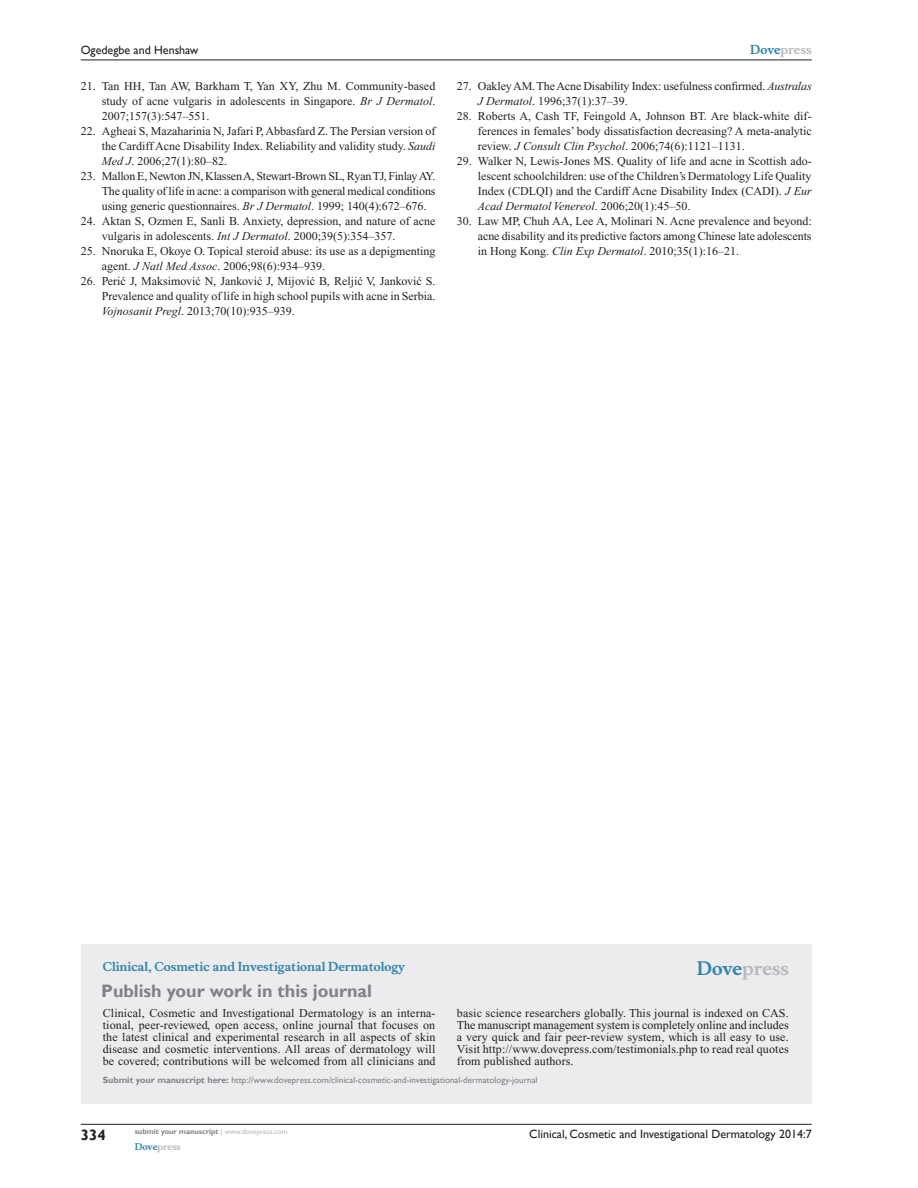
<style>
.page{position:relative;width:918px;height:1188px;background:#fff}
.page>*{position:absolute;margin:0;border:0;box-sizing:border-box;transform-origin:0 0}
.PromBx-H1{font:700 18px "Gill Sans";color:#808285}
.PromBx-Brand{font:700 18px "Musee";color:#b8b9bc}
.t1{font:700 15px "Gill Sans";color:#231f20}
.RefNL2{font:12px/15px "Times New Roman";color:#231f20;text-align:justify}
.PromBx-Tx{font:12px/12px "Times New Roman";letter-spacing:.01em;color:#231f20;text-align:justify}
.t2{font:12px "Gill Sans";color:#231f20}
.PromBx-JrnlName{font:700 12px "Musee";color:#3485ae}
.t3{font:700 12px "Musee";color:#b8b9bc}
.PromBx-SubmitMssWebA{font:9px "Gill Sans";color:#808285}
.t4{font:700 9px "Musee";color:#b8b9bc}
.t5{font:700 7.5px "Gill Sans";color:#808285}
.s1{font-style:italic}
.s2{font-style:inherit}
.s3{color:#3485ae}
.s4{font-weight:700}
.s5{font-weight:400;color:#b8b9bc}
</style>
<div class="page">
<div style="left:81px;top:944px;width:731px;height:159px;background:#ececee"></div>
<hr style="left:81px;top:1124px;width:731px;height:1px;background:#231f20">
<hr style="left:81px;top:60px;width:731px;height:1px;background:#231f20">
<p class="t2" style="left:81px;top:43px;width:119px">Ogedegbe and Henshaw</p>
<p class="RefNL2" style="left:102px;top:79px;width:335px;text-indent:-21px">21. Tan HH, Tan AW, Barkham T, Yan XY, Zhu M. Community-based study of acne vulgaris in adolescents in Singapore. <span class="s1">Br J Dermatol</span>.<br>2007;157(3):547–551.</p>
<p class="RefNL2" style="left:102px;top:124px;width:335px;text-indent:-21px">22. Agheai S, Mazaharinia N, Jafari P, Abbasfard Z. The Persian version of the Cardiff Acne Disability Index. Reliability and validity study. <span class="s1">Saudi Med J</span>. 2006;27(1):80–82.</p>
<p class="RefNL2" style="left:102px;top:169px;width:335px;text-indent:-21px">23. Mallon E, Newton JN, Klassen A, Stewart-Brown SL, Ryan TJ, Finlay AY.<br>The quality of life in acne: a comparison with general medical conditions using generic questionnaires. <span class="s1">Br J Dermatol</span>. 1999; 140(4):672–676.</p>
<p class="RefNL2" style="left:102px;top:214px;width:335px;text-indent:-21px">24. Aktan S, Ozmen E, Sanli B. Anxiety, depression, and nature of acne vulgaris in adolescents. <span class="s1">Int J Dermatol</span>. 2000;39(5):354–357.</p>
<p class="RefNL2" style="left:102px;top:244px;width:335px;text-indent:-21px">25. Nnoruka E, Okoye O. Topical steroid abuse: its use as a depigmenting agent. <span class="s1">J Natl Med Assoc</span>. 2006;98(6):934–939.</p>
<p class="RefNL2" style="left:102px;top:274px;width:335px;text-indent:-21px">26. Peri<span class="s2">ć</span> J, Maksimovi<span class="s2">ć</span> N, Jankovi<span class="s2">ć</span> J, Mijovi<span class="s2">ć</span> B, Relji<span class="s2">ć</span> V, Jankovi<span class="s2">ć</span> S.<br>Prevalence and quality of life in high school pupils with acne in Serbia.<br><span class="s1">Vojnosanit Pregl</span>. 2013;70(10):935–939.</p>
<p class="t3" style="left:750px;top:43px;width:63px"><span class="s3">Dove</span>press</p>
<p class="RefNL2" style="left:478px;top:79px;width:335px;text-indent:-21px">27. Oakley AM. The Acne Disability Index: usefulness confirmed. <span class="s1">Australas<br>J Dermatol</span>. 1996;37(1):37–39.</p>
<p class="RefNL2" style="left:478px;top:109px;width:335px;text-indent:-21px">28. Roberts A, Cash TF, Feingold A, Johnson BT. Are black-white dif&shy;ferences in females’ body dissatisfaction decreasing? A meta-analytic review. <span class="s1">J Consult Clin Psychol</span>. 2006;74(6):1121–1131.</p>
<p class="RefNL2" style="left:478px;top:154px;width:335px;text-indent:-21px">29. Walker N, Lewis-Jones MS. Quality of life and acne in Scottish ado&shy;lescent schoolchildren: use of the Children’s Dermatology Life Quality Index (CDLQI) and the Cardiff Acne Disability Index (CADI). <span class="s1">J Eur Acad Dermatol Venereol</span>. 2006;20(1):45–50.</p>
<p class="RefNL2" style="left:478px;top:214px;width:335px;text-indent:-21px">30. Law MP, Chuh AA, Lee A, Molinari N. Acne prevalence and beyond: acne disability and its predictive factors among Chinese late adolescents in Hong Kong. <span class="s1">Clin Exp Dermatol</span>. 2010;35(1):16–21.</p>
<p class="PromBx-JrnlName" style="left:103px;top:959px;width:304px">Clinical, Cosmetic and Investigational Dermatology</p>
<p class="PromBx-H1" style="left:101px;top:980px;width:272px">Publish your work in this journal</p>
<p class="PromBx-Brand" style="left:697px;top:958px;width:94px"><span class="s3">Dove</span>press</p>
<p class="PromBx-Tx" style="left:103px;top:1007px;width:334px">Clinical, Cosmetic and Investigational Dermatology is an interna&shy;tional, peer-reviewed, open access, online journal that focuses on the latest clinical and experimental research in all aspects of skin disease and cosmetic interventions. All areas of dermatology will be covered; contributions will be welcomed from all clinicians and</p>
<p class="PromBx-Tx" style="left:457px;top:1007px;width:333px">basic science researchers globally. This journal is indexed on CAS.<br>The manuscript management system is completely online and includes a very quick and fair peer-review system, which is all easy to use.<br>Visit http://www.dovepress.com/testimonials.php to read real quotes from published authors.</p>
<p class="PromBx-SubmitMssWebA" style="left:103px;top:1075px;width:436px"><span class="s4">Submit your manuscript here:</span> http://www.dovepress.com/clinical-cosmetic-and-investigational-dermatology-journal</p>
<p class="t1" style="left:81px;top:1126px;width:26px">334</p>
<p class="t5" style="left:135px;top:1127px;width:154px">submit your manuscript <span class="s5">| www.dovepress.com</span></p>
<p class="t4" style="left:135px;top:1141px;width:48px"><span class="s3">Dove</span>press</p>
<p class="t2" style="left:529px;top:1127px;width:284px">Clinical, Cosmetic and Investigational Dermatology 2014:7</p>
</div>
